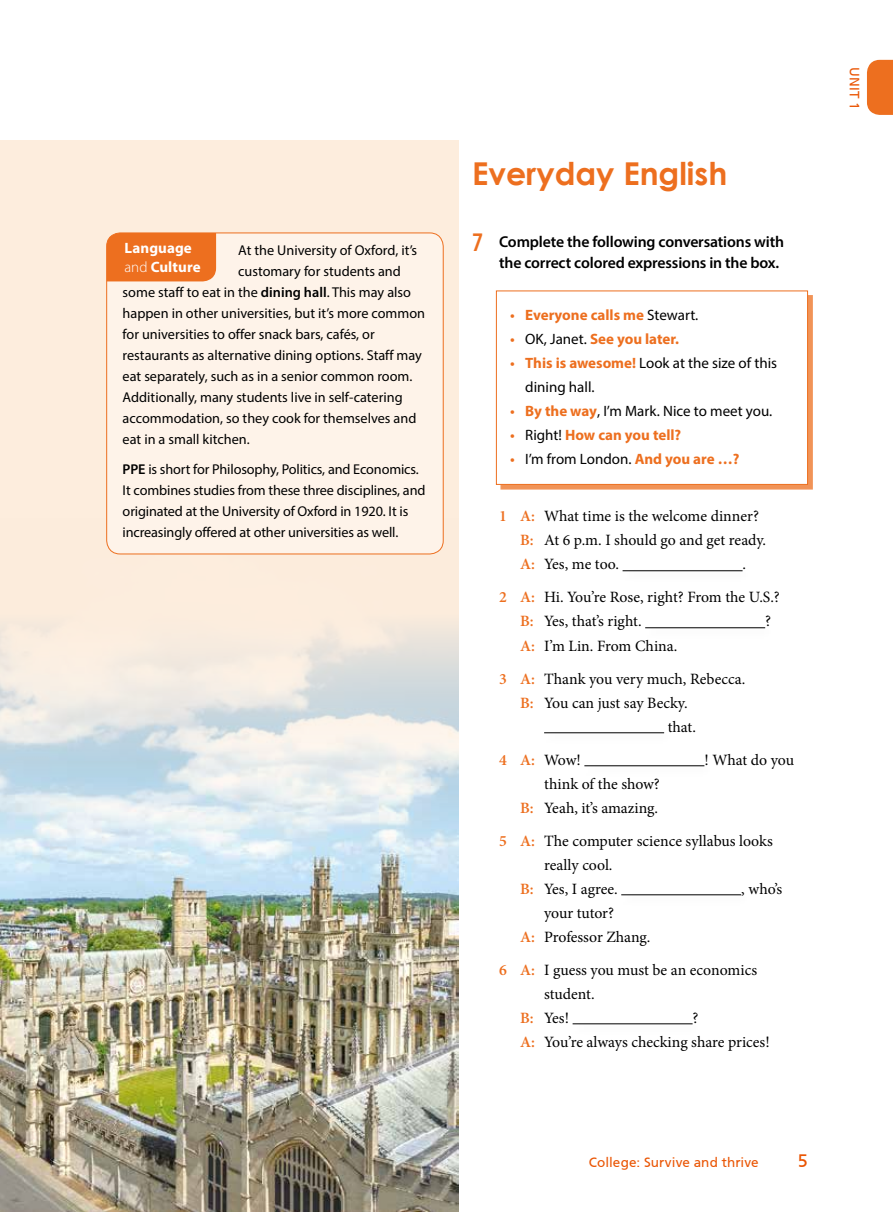
<style>
.page{position:relative;width:893px;height:1212px;background:#fff}
.page>*{position:absolute;margin:0;border:0;box-sizing:border-box;transform-origin:0 0}
.t1{font:700 31.5px "Century Gothic";color:#ed6f1f}
.t2{font:18px "Frutiger CE";color:#ea5504}
.t3{font:15.75px/24px "Minion Pro";letter-spacing:-.005em;color:#000}
.t4{font:600 15.75px/21px "Myriad Pro";letter-spacing:-.01em;color:#000}
.t5{font:15px/24px "Myriad Pro";color:#000}
.t6{font:700 15px "Myriad Pro";color:#ed6f1f}
.t7{font:700 15px/19px "Myriad Pro";letter-spacing:.005em;color:#fff}
.t8{font:14.25px/21px "Myriad Pro";color:#000}
.t9{font:13.5px "Frutiger CE";letter-spacing:.005em;color:#ea5504}
.s1{font-weight:300}
.s2{font-weight:600}
.s3{font-stretch:condensed;font-size:27px;color:#ed6f1f}
.s4{font-weight:400;color:#000}
.s5{font-weight:600;color:#ed6f1f}
.s6{font-weight:700;color:#ed6f1f}
</style>
<div class="page">
<div style="left:500px;top:295px;width:313px;height:194px;background:#f19357"></div>
<div style="left:496px;top:291px;width:312px;height:194px;background:#fff;border:1px solid #ed6f1f"></div>
<div style="left:0;top:140px;width:459px;height:1072px;background:#fdeddd"></div>
<img style="left:0;top:544px;width:458px;height:668px">
<div style="left:621px;top:567px;width:132px;height:16px;background:#000;opacity:.3"></div>
<hr style="left:623px;top:570px;width:120px;height:1px;background:#000">
<div style="left:644px;top:624px;width:132px;height:16px;background:#000;opacity:.3"></div>
<hr style="left:645px;top:627px;width:120px;height:1px;background:#000">
<div style="left:542px;top:729px;width:133px;height:16px;background:#000;opacity:.3"></div>
<hr style="left:544px;top:732px;width:120px;height:1px;background:#000">
<div style="left:583px;top:762px;width:132px;height:16px;background:#000;opacity:.3"></div>
<hr style="left:584px;top:765px;width:120px;height:1px;background:#000">
<div style="left:620px;top:891px;width:132px;height:16px;background:#000;opacity:.3"></div>
<hr style="left:621px;top:894px;width:120px;height:1px;background:#000">
<div style="left:571px;top:1020px;width:132px;height:16px;background:#000;opacity:.3"></div>
<hr style="left:573px;top:1023px;width:120px;height:1px;background:#000">
<div style="left:107px;top:233px;width:336px;height:321px;background:#fef3e9;border-radius:14px"></div>
<div style="left:107px;top:233px;width:109px;height:48px;background:#ed6f1f"></div>
<div style="left:106px;top:233px;width:338px;height:321px;border:1px solid #ed6f1f;border-radius:14px"></div>
<svg style="left:867px;top:60px;width:26px;height:55px"></svg>
<p class="t7" style="left:125px;top:238px;width:78px">Language <span class="s1">and</span> Culture</p>
<p class="t8" style="left:238px;top:240px;width:181px">At the University of Oxford, it’s</p>
<p class="t8" style="left:238px;top:261px;width:164px">customary for students and</p>
<p class="t8" style="left:123px;top:282px;width:290px">some staff to eat in the <span class="s2">dining hall</span>. This may also</p>
<p class="t8" style="left:123px;top:303px;width:304px">happen in other universities, but it’s more common</p>
<p class="t8" style="left:123px;top:324px;width:254px">for universities to offer snack bars, cafés, or</p>
<p class="t8" style="left:123px;top:345px;width:301px">restaurants as alternative dining options. Staff may</p>
<p class="t8" style="left:123px;top:366px;width:291px">eat separately, such as in a senior common room.</p>
<p class="t8" style="left:123px;top:387px;width:281px">Additionally, many students live in self-catering</p>
<p class="t8" style="left:123px;top:408px;width:295px">accommodation, so they cook for themselves and</p>
<p class="t8" style="left:123px;top:429px;width:129px">eat in a small kitchen.</p>
<p class="t8" style="left:123px;top:459px;width:304px"><span class="s2">PPE</span> is short for Philosophy, Politics, and Economics.<br>It combines studies from these three disciplines, and originated at the University of Oxford in 1920. It is increasingly offered at other universities as well.</p>
<h1 class="t1" style="left:472px;top:154px;width:257px">Everyday English</h1>
<p class="t4" style="left:499px;top:231px;width:287px;text-indent:-27px"><span class="s3">7</span> Complete the following conversations with the correct colored expressions in the box.</p>
<p class="t6" style="left:510px;top:305px;width:190px"><span class="s2">•</span> Everyone calls me <span class="s4">Stewart.</span></p>
<p class="t6" style="left:510px;top:329px;width:170px"><span class="s2">•</span> <span class="s4">OK, Janet.</span> See you later.</p>
<p class="t5" style="left:525px;top:351px;width:253px;text-indent:-15px"><span class="s5">•</span> <span class="s6">This is awesome!</span> Look at the size of this dining hall.</p>
<p class="t5" style="left:510px;top:399px;width:264px"><span class="s5">•</span> <span class="s6">By the way</span>, I’m Mark. Nice to meet you.</p>
<p class="t6" style="left:510px;top:425px;width:173px"><span class="s2">•</span> <span class="s4">Right!</span> How can you tell?</p>
<p class="t5" style="left:510px;top:447px;width:231px"><span class="s5">•</span> I’m from London. <span class="s6">And you are …?</span></p>
<p class="t3" style="left:520px;top:504px;width:247px;text-indent:-21px"><span class="s5">1 A:</span> What time is the welcome dinner?<br><span class="s5">B:</span> At 6 p.m. I should go and get ready.<br><span class="s5">A:</span> Yes, me too.</p>
<p class="t3" style="left:499px;top:548px;width:282px;line-height:33px;text-indent:243px">.<br><span class="s5">2 A:</span> Hi. You’re Rose, right? From the U.S.?</p>
<p class="t3" style="left:520px;top:609px;width:123px"><span class="s5">B:</span> Yes, that’s right.</p>
<p class="t3" style="left:765px;top:609px;width:7px">?</p>
<p class="t3" style="left:499px;top:629px;width:248px;line-height:33px;text-indent:21px"><span class="s5">A:</span> I’m Lin. From China.<br><span class="s5">3 A:</span> Thank you very much, Rebecca.</p>
<p class="t3" style="left:668px;top:690px;width:30px;text-indent:-148px"><span class="s5">B:</span> You can just say Becky. that.</p>
<p class="t3" style="left:499px;top:747px;width:83px"><span class="s5">4 A:</span> Wow!</p>
<p class="t3" style="left:704px;top:747px;width:91px">! What do you</p>
<p class="t3" style="left:520px;top:771px;width:141px;text-align:right">think of the show?<br><span class="s5">B:</span> Yeah, it’s amazing.</p>
<p class="t3" style="left:499px;top:828px;width:275px"><span class="s5">5 A:</span> The computer science syllabus looks</p>
<p class="t3" style="left:544px;top:852px;width:70px">really cool.</p>
<p class="t3" style="left:520px;top:876px;width:99px"><span class="s5">B:</span> Yes, I agree.</p>
<p class="t3" style="left:741px;top:876px;width:43px">, who’s</p>
<p class="t3" style="left:520px;top:900px;width:132px;text-indent:24px">your tutor?<br><span class="s5">A:</span> Professor Zhang.</p>
<p class="t3" style="left:499px;top:957px;width:259px"><span class="s5">6 A:</span> I guess you must be an economics</p>
<p class="t3" style="left:544px;top:981px;width:52px">student.</p>
<p class="t3" style="left:520px;top:1005px;width:50px"><span class="s5">B:</span> Yes!</p>
<p class="t3" style="left:520px;top:1005px;width:251px;text-indent:172px">?<br><span class="s5">A:</span> You’re always checking share prices!</p>
<p class="t9" style="left:589px;top:1155px;width:171px">College: Survive and thrive</p>
<p class="t2" style="left:798px;top:1150px;width:12px">5</p>
<p class="t9" style="left:862px;top:67px;width:44px;rotate:90deg">UNIT 1</p>
</div>
